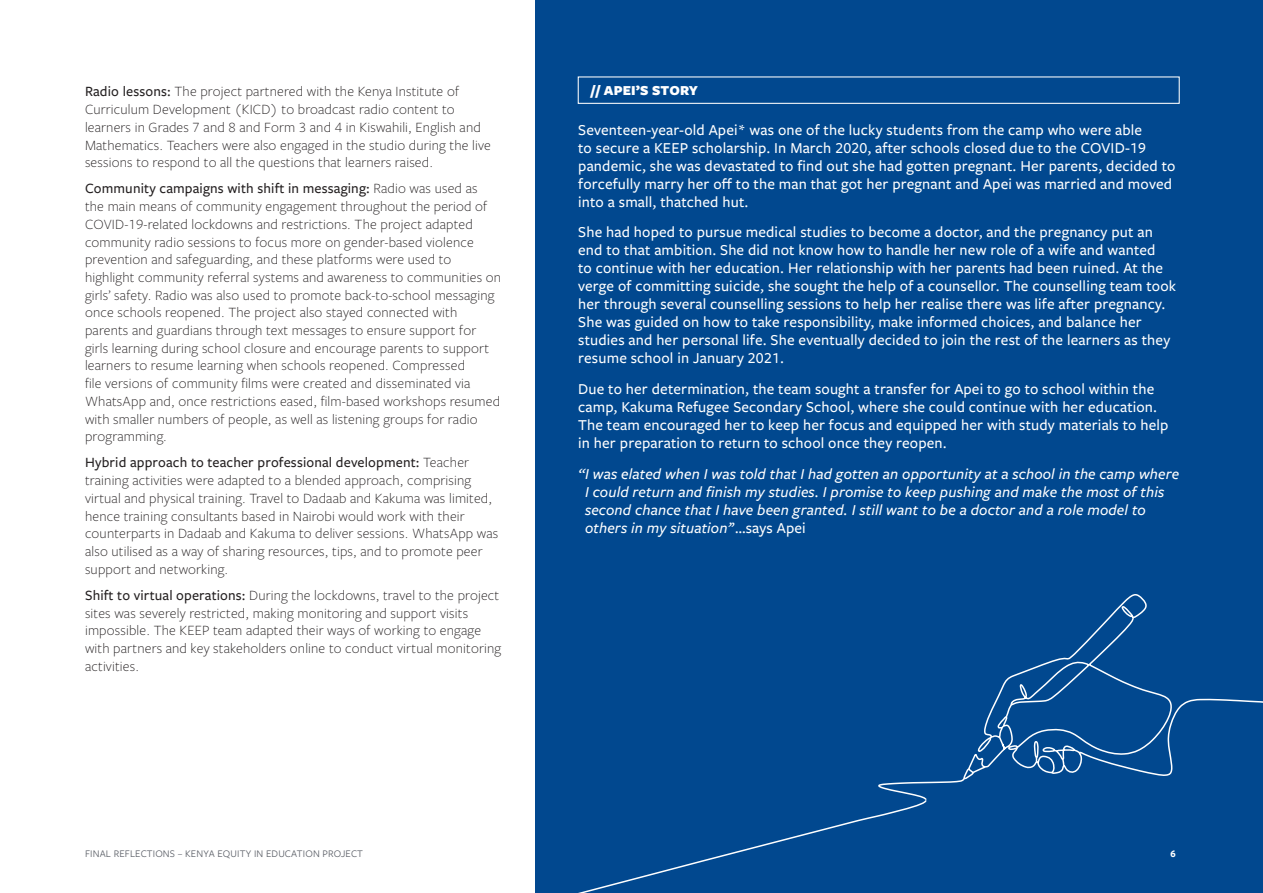
<style>
.page{position:relative;width:1263px;height:893px;background:#fff}
.page>*{position:absolute;margin:0;border:0;box-sizing:border-box;transform-origin:0 0}
.Story_text_white{font:500 15.75px/18px "Freight Sans Pro";letter-spacing:.01em;color:#fff}
.Story_text_white-2{font:italic 500 15.75px/18px "Freight Sans Pro";letter-spacing:.01em;color:#fff}
.body{font:300 14.7px/17.7px "Freight Sans Pro";letter-spacing:.01em;color:#231f20}
.CS_heading_double_co{font:900 14.25px "Freight Sans Pro";letter-spacing:.01em;color:#fff}
.h2{font:10.5px "Freight Sans Pro";letter-spacing:.015em;color:#595d65}
.h2-2{font:700 10.5px "Freight Sans Pro";color:#fff}
.s1{font-weight:500}
.s2{font-style:normal}
</style>
<div class="page">
<div style="left:536px;top:0;width:727px;height:893px;background:#01488f"></div>
<div style="left:578px;top:76px;width:602px;height:28px;border:1px solid #fff"></div>
<svg style="left:578px;top:594px;width:685px;height:299px"></svg>
<p class="body" style="left:85px;top:82px;width:407px"><span class="s1">Radio lessons:</span> The project partnered with the Kenya Institute of Curriculum Development (KICD) to broadcast radio content to learners in Grades 7 and 8 and Form 3 and 4 in Kiswahili, English and Mathematics. Teachers were also engaged in the studio during the live sessions to respond to all the questions that learners raised.</p>
<p class="body" style="left:85px;top:179px;width:417px"><span class="s1">Community campaigns with shift in messaging:</span> Radio was used as<br>the main means of community engagement throughout the period of COVID-19-related lockdowns and restrictions. The project adapted community radio sessions to focus more on gender-based violence prevention and safeguarding, and these platforms were used to highlight community referral systems and awareness to communities on girls’ safety. Radio was also used to promote back-to-school messaging once schools reopened. The project also stayed connected with parents and guardians through text messages to ensure support for girls learning during school closure and encourage parents to support learners to resume learning when schools reopened. Compressed<br>file versions of community films were created and disseminated via WhatsApp and, once restrictions eased, film-based workshops resumed with smaller numbers of people, as well as listening groups for radio programming.</p>
<p class="body" style="left:85px;top:453px;width:415px"><span class="s1">Hybrid approach to teacher professional development:</span> Teacher training activities were adapted to a blended approach, comprising virtual and physical training. Travel to Dadaab and Kakuma was limited, hence training consultants based in Nairobi would work with their counterparts in Dadaab and Kakuma to deliver sessions. WhatsApp was also utilised as a way of sharing resources, tips, and to promote peer support and networking.</p>
<p class="body" style="left:85px;top:586px;width:418px"><span class="s1">Shift to virtual operations:</span> During the lockdowns, travel to the project sites was severely restricted, making monitoring and support visits impossible. The KEEP team adapted their ways of working to engage with partners and key stakeholders online to conduct virtual monitoring activities.</p>
<p class="CS_heading_double_co" style="left:591px;top:81px;width:109px">// APEI’S STORY</p>
<p class="Story_text_white" style="left:578px;top:120px;width:599px">Seventeen-year-old Apei* was one of the lucky students from the camp who were able<br>to secure a KEEP scholarship. In March 2020, after schools closed due to the COVID-19 pandemic, she was devastated to find out she had gotten pregnant. Her parents, decided to forcefully marry her off to the man that got her pregnant and Apei was married and moved into a small, thatched hut.</p>
<p class="Story_text_white" style="left:578px;top:223px;width:599px">She had hoped to pursue medical studies to become a doctor, and the pregnancy put an end to that ambition. She did not know how to handle her new role of a wife and wanted<br>to continue with her education. Her relationship with her parents had been ruined. At the verge of committing suicide, she sought the help of a counsellor. The counselling team took her through several counselling sessions to help her realise there was life after pregnancy.<br>She was guided on how to take responsibility, make informed choices, and balance her studies and her personal life. She eventually decided to join the rest of the learners as they resume school in January 2021.</p>
<p class="Story_text_white" style="left:578px;top:379px;width:592px">Due to her determination, the team sought a transfer for Apei to go to school within the camp, Kakuma Refugee Secondary School, where she could continue with her education.<br>The team encouraged her to keep her focus and equipped her with study materials to help in her preparation to return to school once they reopen.</p>
<p class="Story_text_white-2" style="left:585px;top:464px;width:596px;text-indent:-7px">“I was elated when I was told that I had gotten an opportunity at a school in the camp where I could return and finish my studies. I promise to keep pushing and make the most of this second chance that I have been granted. I still want to be a doctor and a role model to others in my situation’<span class="s2">’…says Apei</span></p>
<p class="h2" style="left:85px;top:846px;width:279px">FINAL REFLECTIONS – KENYA EQUITY IN EDUCATION PROJECT</p>
<p class="h2-2" style="left:1170px;top:846px;width:7px">6</p>
</div>
